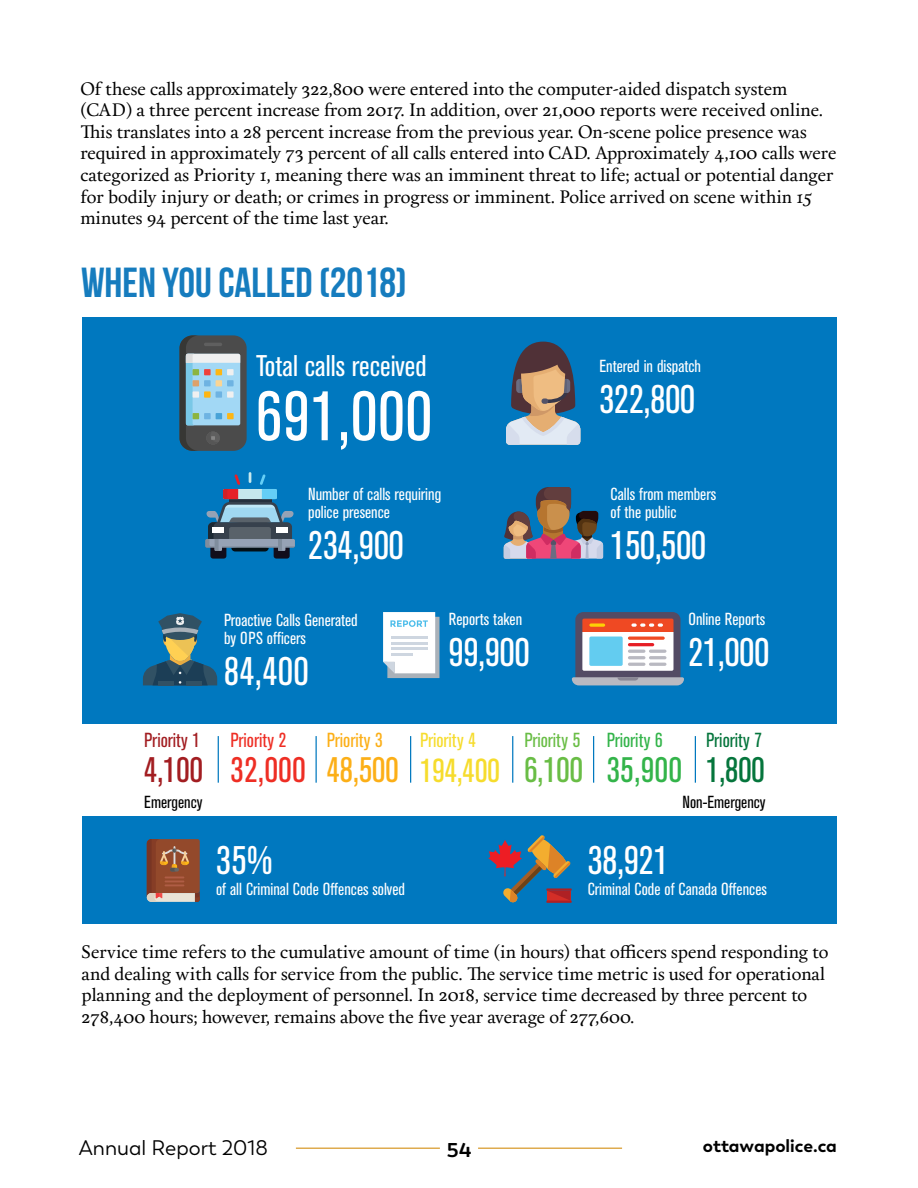
<style>
.page{position:relative;width:918px;height:1188px;background:#fff}
.page>*{position:absolute;margin:0;border:0;box-sizing:border-box;transform-origin:0 0}
.t1{font:condensed 69.15px "Akzidenz Grotesk BE";letter-spacing:.02em;color:#fff}
.Header_2{font:700 42px "Bebas Neue";color:#167cbe}
.t2{font:condensed 39.6px "Akzidenz Grotesk BE";color:#fff}
.t3{font:condensed 35.1px "Akzidenz Grotesk BE";color:#ee2e24}
.t4{font:condensed 35.1px "Akzidenz Grotesk BE";color:#fcaf17}
.t5{font:condensed 35.1px "Akzidenz Grotesk BE";color:#33b44a}
.t6{font:condensed 35.1px "Akzidenz Grotesk BE";color:#a21d21}
.t7{font:condensed 35.1px "Akzidenz Grotesk BE";color:#69bd45}
.t8{font:condensed 35.1px "Akzidenz Grotesk BE";color:#05753c}
.t9{font:condensed 33px "Akzidenz Grotesk BE";color:#f6dc2d}
.t10{font:condensed 29.7px "Akzidenz Grotesk BE";color:#fff}
.t11{font:600 27px "Boston";color:#000}
.t12{font:21px "Boston";color:#000}
.t13{font:condensed 20.1px "Akzidenz Grotesk BE";color:#a21d21}
.t14{font:condensed 20.1px "Akzidenz Grotesk BE";color:#ee2e24}
.t15{font:condensed 20.1px "Akzidenz Grotesk BE";color:#fcaf17}
.t16{font:condensed 20.1px "Akzidenz Grotesk BE";color:#f6dc2d}
.t17{font:condensed 20.1px "Akzidenz Grotesk BE";color:#69bd45}
.t18{font:condensed 20.1px "Akzidenz Grotesk BE";color:#33b44a}
.t19{font:condensed 20.1px "Akzidenz Grotesk BE";color:#05753c}
.Body{font:18px/21.6px "Calendas Plus";color:#000}
.t20{font:700 18px "Boston";color:#000}
.t21{font:condensed 17.25px/18.3px "Akzidenz Grotesk BE";color:#fff}
.t22{font:condensed 17.25px "Akzidenz Grotesk BE";color:#000}
</style>
<div class="page">
<hr style="left:296px;top:1148px;width:144px;height:1px;background:#deab4f">
<hr style="left:478px;top:1148px;width:144px;height:1px;background:#deab4f">
<div style="left:82px;top:318px;width:754px;height:606px;background:#0078bf"></div>
<div style="left:82px;top:725px;width:754px;height:91px;background:#fff"></div>
<svg style="left:205px;top:472px;width:90px;height:87px"></svg>
<div style="left:276px;top:527px;width:11px;height:6px;background:#fff"></div>
<div style="left:213px;top:527px;width:11px;height:6px;background:#fff"></div>
<svg style="left:383px;top:612px;width:57px;height:66px;background:#dfe8ee"></svg>
<svg style="left:506px;top:342px;width:74px;height:103px"></svg>
<svg style="left:572px;top:612px;width:112px;height:73px;background:#a49aa3"></svg>
<div style="left:180px;top:335px;width:67px;height:116px;background:#4b4b4b;border-radius:13px"></div>
<svg style="left:180px;top:335px;width:60px;height:116px"></svg>
<div style="left:227px;top:380px;width:7px;height:6px;background:#6eb3e2"></div>
<div style="left:193px;top:391px;width:6px;height:7px;background:#f0f0f0"></div>
<div style="left:204px;top:391px;width:7px;height:7px;background:#fdb614"></div>
<div style="left:216px;top:391px;width:6px;height:7px;background:#6eb3e2"></div>
<div style="left:227px;top:391px;width:7px;height:7px;background:#f0f0f0"></div>
<svg style="left:504px;top:487px;width:99px;height:72px"></svg>
<svg style="left:143px;top:613px;width:74px;height:72px"></svg>
<hr style="left:218px;top:736px;width:1px;height:47px;background:#0078bf">
<hr style="left:316px;top:736px;width:1px;height:47px;background:#0078bf">
<hr style="left:410px;top:736px;width:1px;height:47px;background:#0078bf">
<hr style="left:512px;top:736px;width:1px;height:47px;background:#0078bf">
<hr style="left:593px;top:736px;width:1px;height:47px;background:#0078bf">
<hr style="left:695px;top:736px;width:1px;height:47px;background:#0078bf">
<svg style="left:147px;top:839px;width:53px;height:63px;background:#9e6045"></svg>
<hr style="left:546px;top:901px;width:26px;height:2px;background:#ae2124">
<hr style="left:546px;top:888px;width:26px;height:3px;background:#ae2124">
<svg style="left:488px;top:835px;width:83px;height:68px"></svg>
<p class="Body" style="left:80px;top:77px;width:757px">Of these calls approximately 322,800 were entered into the computer-aided dispatch system (CAD) a three percent increase from 2017. In addition, over 21,000 reports were received online.<br>This translates into a 28 percent increase from the previous year. On-scene police presence was required in approximately 73 percent of all calls entered into CAD. Approximately 4,100 calls were categorized as Priority 1, meaning there was an imminent threat to life; actual or potential danger for bodily injury or death; or crimes in progress or imminent. Police arrived on scene within 15 minutes 94 percent of the time last year.</p>
<h2 class="Header_2" style="left:81px;top:260px;width:327px">WHEN YOU CALLED (2018)</h2>
<p class="t13" style="left:144px;top:729px;width:57px">Priority 1</p>
<p class="t6" style="left:144px;top:751px;width:60px">4,100</p>
<p class="t10" style="left:256px;top:350px;width:172px">Total calls received</p>
<p class="t1" style="left:256px;top:378px;width:177px">691,000</p>
<p class="t21" style="left:308px;top:485px;width:134px">Number of calls requiring police presence</p>
<p class="t2" style="left:308px;top:523px;width:97px">234,900</p>
<p class="t21" style="left:599px;top:358px;width:103px">Entered in dispatch</p>
<p class="t2" style="left:599px;top:377px;width:97px">322,800</p>
<p class="t21" style="left:611px;top:485px;width:107px">Calls from members of the public</p>
<p class="t2" style="left:611px;top:523px;width:97px">150,500</p>
<p class="t21" style="left:224px;top:611px;width:135px">Proactive Calls Generated by OPS officers</p>
<p class="t2" style="left:224px;top:649px;width:86px">84,400</p>
<p class="t14" style="left:230px;top:729px;width:57px">Priority 2</p>
<p class="t3" style="left:230px;top:751px;width:77px">32,000</p>
<p class="t15" style="left:327px;top:729px;width:57px">Priority 3</p>
<p class="t4" style="left:327px;top:751px;width:73px">48,500</p>
<p class="t21" style="left:449px;top:610px;width:75px">Reports taken</p>
<p class="t2" style="left:449px;top:630px;width:82px">99,900</p>
<p class="t16" style="left:420px;top:729px;width:57px">Priority 4</p>
<p class="t9" style="left:420px;top:753px;width:81px">194,400</p>
<p class="t17" style="left:524px;top:729px;width:57px">Priority 5</p>
<p class="t7" style="left:524px;top:751px;width:60px">6,100</p>
<p class="t21" style="left:688px;top:610px;width:78px">Online Reports</p>
<p class="t2" style="left:688px;top:630px;width:82px">21,000</p>
<p class="t18" style="left:607px;top:729px;width:57px">Priority 6</p>
<p class="t5" style="left:607px;top:751px;width:77px">35,900</p>
<p class="t19" style="left:706px;top:729px;width:57px">Priority 7</p>
<p class="t8" style="left:706px;top:751px;width:60px">1,800</p>
<p class="t22" style="left:144px;top:793px;width:60px">Emergency</p>
<p class="t22" style="left:683px;top:793px;width:85px">Non-Emergency</p>
<p class="t2" style="left:216px;top:839px;width:57px">35%</p>
<p class="t21" style="left:216px;top:880px;width:190px">of all Criminal Code Offences solved</p>
<p class="t2" style="left:588px;top:839px;width:82px">38,921</p>
<p class="t21" style="left:588px;top:880px;width:181px">Criminal Code of Canada Offences</p>
<p class="Body" style="left:82px;top:940px;width:748px">Service time refers to the cumulative amount of time (in hours) that officers spend responding to and dealing with calls for service from the public. The service time metric is used for operational planning and the deployment of personnel. In 2018, service time decreased by three percent to 278,400 hours; however, remains above the five year average of 277,600.</p>
<p class="t12" style="left:79px;top:1135px;width:191px">Annual Report 2018</p>
<h3 class="t11" style="left:446px;top:1131px;width:27px">54</h3>
<p class="t20" style="left:703px;top:1134px;width:136px">ottawapolice.ca</p>
</div>
